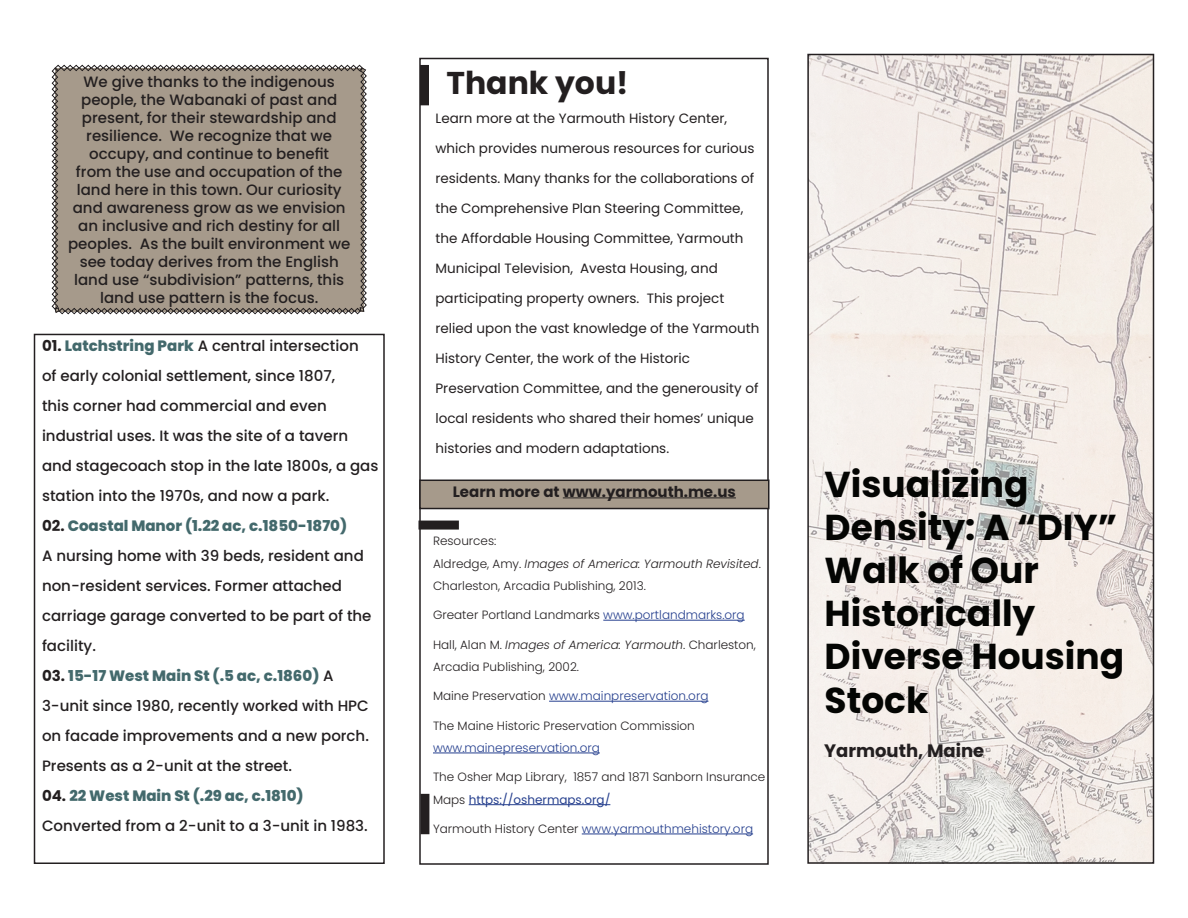
<style>
.page{position:relative;width:1188px;height:918px;background:#fff}
.page>*{position:absolute;margin:0;border:0;box-sizing:border-box;transform-origin:0 0}
.t1{font:700 36px/43.2px "Poppins";color:#040503}
.t2{font:700 31.5px "Poppins";color:#231f20}
.t3{font:700 18px "Poppins";color:#231f20}
.t4{font:500 15px/30px "Poppins";color:#231f20}
.t5{font:700 15px "Poppins";color:#231f20}
.t6{font:13.5px "Poppins";color:#231f20}
.t7{font:300 12px/22.5px "Poppins";color:#231f20}
.t8{font:300 12px "Poppins";color:#253f8e}
.s1{font-weight:700}
.s2{font-weight:800;color:#43696c}
.s3{font-style:italic}
.s4{color:#253f8e}
.s5{color:#231f20}
.s6{font-weight:400;color:#253f8e}
</style>
<div class="page">
<div style="left:419px;top:58px;width:350px;height:807px;border:2px solid #231f20"></div>
<img style="left:810px;top:57px;width:341px;height:804px">
<div style="left:807px;top:54px;width:347px;height:810px;border:2px solid #231f20"></div>
<svg style="left:52px;top:65px;width:315px;height:249px;background:#a3988a"></svg>
<hr style="left:603px;top:620px;width:142px;height:1px;background:#253f8e">
<hr style="left:549px;top:701px;width:159px;height:1px;background:#253f8e">
<hr style="left:433px;top:753px;width:167px;height:1px;background:#253f8e">
<hr style="left:469px;top:804px;width:141px;height:1px;background:#253f8e">
<hr style="left:582px;top:834px;width:171px;height:1px;background:#253f8e">
<div style="left:420px;top:65px;width:9px;height:40px;background:#231f20"></div>
<div style="left:418px;top:521px;width:41px;height:9px;background:#231f20"></div>
<div style="left:420px;top:794px;width:9px;height:40px;background:#231f20"></div>
<div style="left:34px;top:334px;width:351px;height:530px;border:2px solid #231f20"></div>
<div style="left:420px;top:480px;width:349px;height:29px;background:#a69a8b"></div>
<hr style="left:563px;top:498px;width:173px;height:1px;background:#231f20">
<div style="left:419px;top:480px;width:351px;height:29px;border:2px solid #231f20"></div>
<p class="t4" style="left:68px;top:73px;width:284px;line-height:18px;text-align:center">We give thanks to the indigenous people, the Wabanaki of past and present, for their stewardship and resilience. We recognize that we occupy, and continue to benefit<br>from the use and occupation of the land here in this town. Our curiosity and awareness grow as we envision an inclusive and rich destiny for all peoples. As the built environment we see today derives from the English land use “subdivision” patterns, this land use pattern is the focus.</p>
<p class="t4" style="left:42px;top:331px;width:338px"><span class="s1">01.</span> <span class="s2">Latchstring Park</span> A central intersection<br>of early colonial settlement, since 1807,<br>this corner had commercial and even industrial uses. It was the site of a tavern and stagecoach stop in the late 1800s, a gas station into the 1970s, and now a park.</p>
<p class="t4" style="left:42px;top:511px;width:331px"><span class="s1">02.</span> <span class="s2">Coastal Manor (1.22 ac, c.1850-1870)<br></span>A nursing home with 39 beds, resident and non-resident services. Former attached carriage garage converted to be part of the facility.</p>
<p class="t4" style="left:42px;top:661px;width:329px"><span class="s1">03.</span> <span class="s2">15-17 West Main St (.5 ac, c.1860)</span> A 3-unit since 1980, recently worked with HPC on facade improvements and a new porch.<br>Presents as a 2-unit at the street.</p>
<p class="t4" style="left:42px;top:781px;width:327px"><span class="s1">04.</span> <span class="s2">22 West Main St (.29 ac, c.1810)<br></span>Converted from a 2-unit to a 3-unit in 1983.</p>
<h2 class="t2" style="left:446px;top:64px;width:184px">Thank you!</h2>
<p class="t6" style="left:436px;top:111px;width:293px">Learn more at the Yarmouth History Center,</p>
<p class="t6" style="left:436px;top:141px;width:321px">which provides numerous resources for curious</p>
<p class="t6" style="left:436px;top:171px;width:320px">residents. Many thanks for the collaborations of</p>
<p class="t6" style="left:436px;top:201px;width:309px">the Comprehensive Plan Steering Committee,</p>
<p class="t6" style="left:436px;top:231px;width:310px">the Affordable Housing Committee, Yarmouth</p>
<p class="t6" style="left:436px;top:261px;width:284px">Municipal Television, Avesta Housing, and</p>
<p class="t6" style="left:436px;top:291px;width:290px">participating property owners. This project</p>
<p class="t6" style="left:436px;top:321px;width:325px">relied upon the vast knowledge of the Yarmouth</p>
<p class="t6" style="left:436px;top:351px;width:256px">History Center, the work of the Historic</p>
<p class="t6" style="left:436px;top:381px;width:324px">Preservation Committee, and the generousity of</p>
<p class="t6" style="left:436px;top:411px;width:320px">local residents who shared their homes’ unique</p>
<p class="t6" style="left:436px;top:441px;width:235px">histories and modern adaptations.</p>
<p class="t5" style="left:453px;top:483px;width:285px">Learn more at www.yarmouth.me.us</p>
<p class="t7" style="left:433px;top:530px;width:329px">Resources:<br>Aldredge, Amy. <span class="s3">Images of America: Yarmouth Revisited</span>.<br>Charleston, Arcadia Publishing, 2013.</p>
<p class="t7" style="left:433px;top:604px;width:313px">Greater Portland Landmarks <span class="s4">www.portlandmarks.org</span></p>
<p class="t7" style="left:433px;top:633px;width:324px">Hall, Alan M. <span class="s3">Images of America: Yarmouth</span>. Charleston,<br>Arcadia Publishing, 2002.</p>
<p class="t8" style="left:433px;top:689px;width:277px"><span class="s5">Maine Preservation</span> www.mainpreservation.org</p>
<p class="t7" style="left:433px;top:714px;width:263px">The Maine Historic Preservation Commission</p>
<p class="t8" style="left:433px;top:741px;width:168px">www.mainepreservation.org</p>
<p class="t7" style="left:433px;top:766px;width:334px">The Osher Map Library, 1857 and 1871 Sanborn Insurance<br>Maps <span class="s6">https://oshermaps.org/</span></p>
<p class="t8" style="left:433px;top:822px;width:322px"><span class="s5">Yarmouth History Center</span> www.yarmouthmehistory.org</p>
<h1 class="t1" style="left:825px;top:463px;width:301px">Visualizing<br>Density: A “DIY”<br>Walk of Our<br>Historically<br>Diverse Housing<br>Stock</h1>
<p class="t3" style="left:824px;top:740px;width:162px">Yarmouth, Maine</p>
</div>
